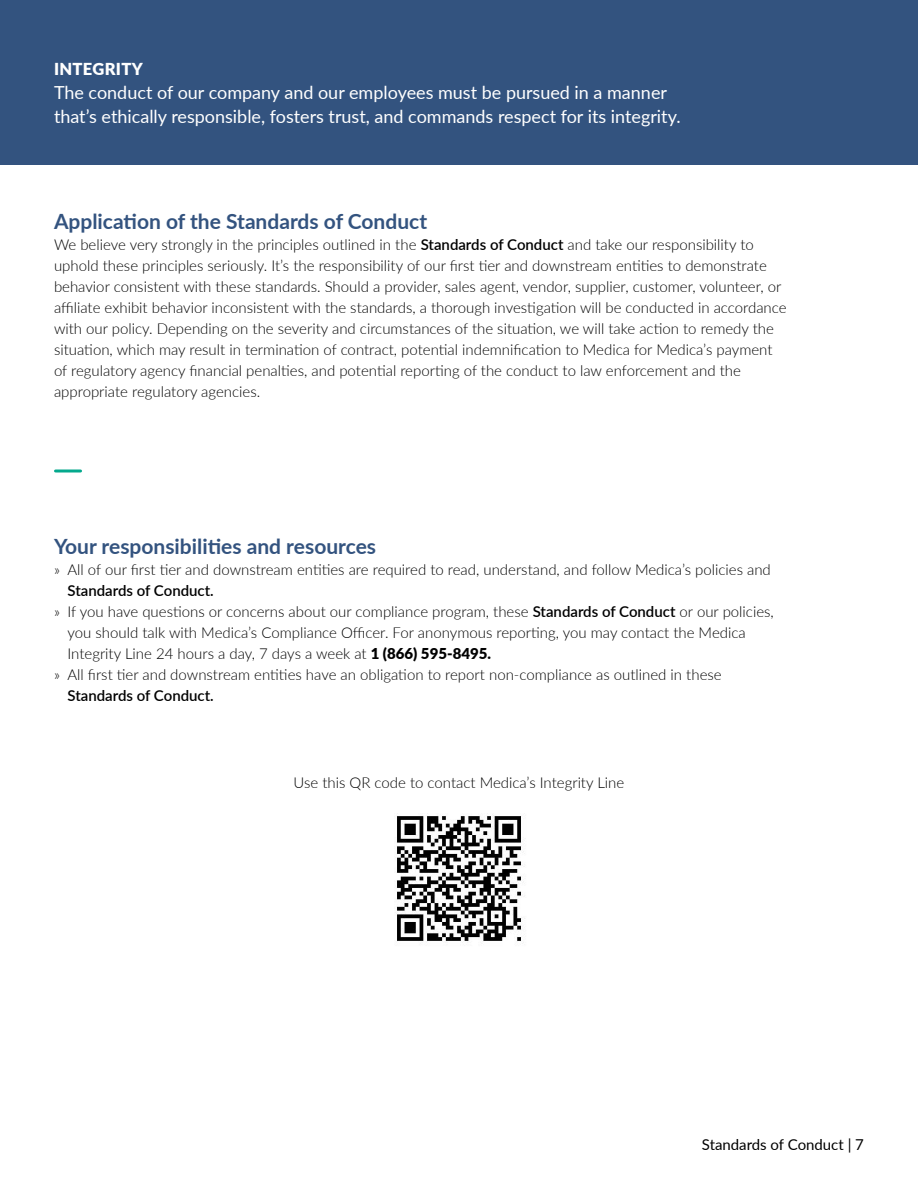
<style>
.page{position:relative;width:918px;height:1188px;background:#fff}
.page>*{position:absolute;margin:0;border:0;box-sizing:border-box;transform-origin:0 0}
.t1{font:700 21px "Lato";color:#33537f}
.t2{font:18px/24px "Lato";color:#fff}
.t3{font:900 16.5px "Lato";letter-spacing:.02em;color:#fff}
.t4{font:300 15px/21px "Lato";color:#000}
.t5{font:600 15px "Lato";color:#000}
.t6{font:15px "Lato";color:#000}
.s1{font-weight:600}
.s2{font-weight:900}
</style>
<div class="page">
<div style="left:0;top:0;width:918px;height:165px;background:#33537f"></div>
<hr style="left:56px;top:470px;width:25px;height:2px;background:#04a98d">
<img style="left:396px;top:815px;width:129px;height:129px">
<p class="t3" style="left:54px;top:57px;width:90px">INTEGRITY</p>
<p class="t2" style="left:54px;top:80px;width:628px">The conduct of our company and our employees must be pursued in a manner that’s ethically responsible, fosters trust, and commands respect for its integrity.</p>
<h1 class="t1" style="left:54px;top:206px;width:375px">Application of the Standards of Conduct</h1>
<p class="t4" style="left:54px;top:234px;width:734px">We believe very strongly in the principles outlined in the <span class="s1">Standards of Conduct</span> and take our responsibility to uphold these principles seriously. It’s the responsibility of our first tier and downstream entities to demonstrate behavior consistent with these standards. Should a provider, sales agent, vendor, supplier, customer, volunteer, or affiliate exhibit behavior inconsistent with the standards, a thorough investigation will be conducted in accordance with our policy. Depending on the severity and circumstances of the situation, we will take action to remedy the situation, which may result in termination of contract, potential indemnification to Medica for Medica’s payment of regulatory agency financial penalties, and potential reporting of the conduct to law enforcement and the appropriate regulatory agencies.</p>
<h1 class="t1" style="left:54px;top:531px;width:324px">Your responsibilities and resources</h1>
<p class="t4" style="left:54px;top:559px;width:718px">» All of our first tier and downstream entities are required to read, understand, and follow Medica’s policies and</p>
<p class="t5" style="left:68px;top:580px;width:148px">Standards of Conduct.</p>
<p class="t4" style="left:54px;top:601px;width:721px">» If you have questions or concerns about our compliance program, these <span class="s1">Standards of Conduct</span> or our policies,</p>
<p class="t4" style="left:68px;top:622px;width:680px">you should talk with Medica’s Compliance Officer. For anonymous reporting, you may contact the Medica</p>
<p class="t4" style="left:68px;top:643px;width:425px">Integrity Line 24 hours a day, 7 days a week at <span class="s2">1 (866) 595-8495.</span></p>
<p class="t4" style="left:54px;top:664px;width:669px">» All first tier and downstream entities have an obligation to report non-compliance as outlined in these</p>
<p class="t5" style="left:68px;top:685px;width:148px">Standards of Conduct.</p>
<p class="t4" style="left:294px;top:772px;width:332px">Use this QR code to contact Medica’s Integrity Line</p>
<p class="t6" style="left:702px;top:1133px;width:164px">Standards of Conduct | 7</p>
</div>
